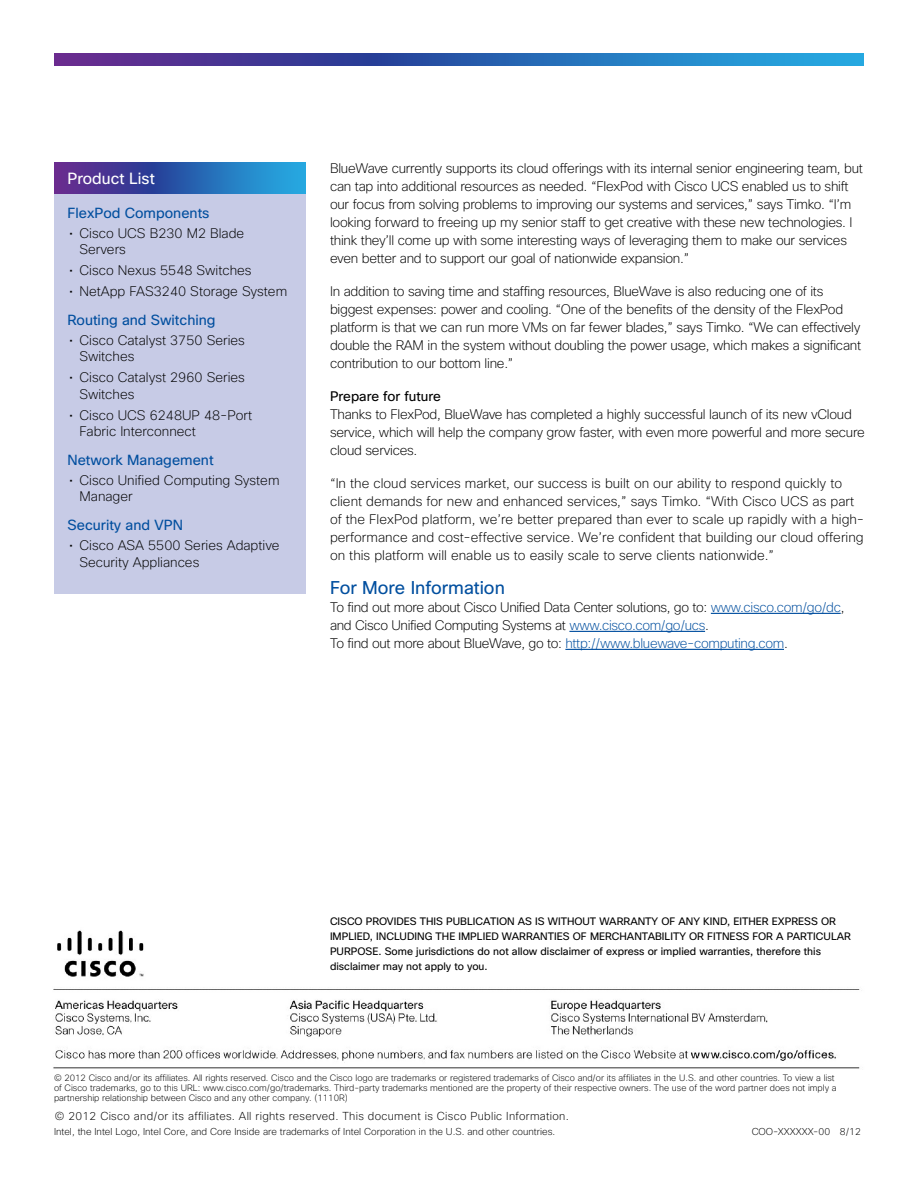
<style>
.page{position:relative;width:918px;height:1188px;background:#fff}
.page>*{position:absolute;margin:0;border:0;box-sizing:border-box;transform-origin:0 0}
.Subhead_1{font:18px "Cisco Sans";color:#024f9f}
.SidebarTitle{font:15.75px "Cisco Sans";color:#fff}
.SidebarHead{font:14.25px "Cisco Sans";color:#024f9f}
.Body_1{font:200 13.5px/18px "Cisco Sans";letter-spacing:-.02em;color:#000}
.Body_1-2{font:200 13.5px/16.5px "Cisco Sans";color:#000}
.Subhead_1-2{font:200 13.5px/18px "Cisco Sans";letter-spacing:-.025em;color:#000}
.Subhead_2{font:13.5px "Cisco Sans";color:#000}
.Folio{font:200 11.25px "Cisco Sans";letter-spacing:.025em;color:#000}
.Mouse_type{font:10.5px/15px "Cisco Sans";color:#000}
.t1{font:200 9.75px "Cisco Sans";color:#000}
.t2{font:200 9px/9.8px "Cisco Sans";color:#000}
.s1{color:#024f9f}
</style>
<div class="page">
<svg style="left:54px;top:53px;width:810px;height:12px"></svg>
<img style="left:53px;top:930px;width:807px;height:139px">
<hr style="left:711px;top:613px;width:130px;height:1px;background:#024f9f">
<hr style="left:569px;top:631px;width:136px;height:1px;background:#024f9f">
<hr style="left:565px;top:649px;width:219px;height:1px;background:#024f9f">
<div style="left:54px;top:193px;width:252px;height:401px;background:#c7cbe6"></div>
<svg style="left:54px;top:162px;width:252px;height:31px"></svg>
<p class="SidebarTitle" style="left:68px;top:168px;width:89px">Product List</p>
<p class="SidebarHead" style="left:68px;top:204px;width:144px">FlexPod Components</p>
<p class="Body_1-2" style="left:80px;top:225px;width:166px;text-indent:-10px">• Cisco UCS B230 M2 Blade<br>Servers</p>
<p class="Body_1-2" style="left:69px;top:262px;width:184px">• Cisco Nexus 5548 Switches</p>
<p class="Body_1-2" style="left:69px;top:283px;width:220px">• NetApp FAS3240 Storage System</p>
<p class="SidebarHead" style="left:68px;top:311px;width:150px">Routing and Switching</p>
<p class="Body_1-2" style="left:80px;top:332px;width:167px;text-indent:-10px">• Cisco Catalyst 3750 Series<br>Switches</p>
<p class="Body_1-2" style="left:80px;top:369px;width:167px;text-indent:-10px">• Cisco Catalyst 2960 Series<br>Switches</p>
<p class="Body_1-2" style="left:80px;top:407px;width:174px;text-indent:-10px">• Cisco UCS 6248UP 48-Port<br>Fabric Interconnect</p>
<p class="SidebarHead" style="left:68px;top:451px;width:148px">Network Management</p>
<p class="Body_1-2" style="left:80px;top:472px;width:202px;text-indent:-10px">• Cisco Unified Computing System<br>Manager</p>
<p class="SidebarHead" style="left:68px;top:516px;width:117px">Security and VPN</p>
<p class="Body_1-2" style="left:80px;top:537px;width:202px;text-indent:-10px">• Cisco ASA 5500 Series Adaptive<br>Security Appliances</p>
<p class="Body_1" style="left:330px;top:159px;width:534px">BlueWave currently supports its cloud offerings with its internal senior engineering team, but can tap into additional resources as needed. “FlexPod with Cisco UCS enabled us to shift our focus from solving problems to improving our systems and services,” says Timko. “I’m looking forward to freeing up my senior staff to get creative with these new technologies. I think they’ll come up with some interesting ways of leveraging them to make our services even better and to support our goal of nationwide expansion.”</p>
<p class="Body_1" style="left:330px;top:282px;width:533px">In addition to saving time and staffing resources, BlueWave is also reducing one of its biggest expenses: power and cooling. “One of the benefits of the density of the FlexPod platform is that we can run more VMs on far fewer blades,” says Timko. “We can effectively double the RAM in the system without doubling the power usage, which makes a significant contribution to our bottom line.”</p>
<p class="Subhead_2" style="left:330px;top:387px;width:112px">Prepare for future</p>
<p class="Body_1" style="left:330px;top:405px;width:536px">Thanks to FlexPod, BlueWave has completed a highly successful launch of its new vCloud service, which will help the company grow faster, with even more powerful and more secure cloud services.</p>
<p class="Body_1-2" style="left:330px;top:474px;width:536px;line-height:18px">“In the cloud services market, our success is built on our ability to respond quickly to client demands for new and enhanced services,” says Timko. “With Cisco UCS as part of the FlexPod platform, we’re better prepared than ever to scale up rapidly with a high&shy;performance and cost-effective service. We’re confident that building our cloud offering on this platform will enable us to easily scale to serve clients nationwide.”</p>
<p class="Subhead_1" style="left:330px;top:576px;width:176px">For More Information</p>
<p class="Subhead_1-2" style="left:330px;top:598px;width:516px">To find out more about Cisco Unified Data Center solutions, go to: <span class="s1">www.cisco.com/go/dc</span>, and Cisco Unified Computing Systems at <span class="s1">www.cisco.com/go/ucs</span>.<br>To find out more about BlueWave, go to: <span class="s1">http://www.bluewave-computing.com</span>.</p>
<p class="Mouse_type" style="left:330px;top:914px;width:523px">CISCO PROVIDES THIS PUBLICATION AS IS WITHOUT WARRANTY OF ANY KIND, EITHER EXPRESS OR IMPLIED, INCLUDING THE IMPLIED WARRANTIES OF MERCHANTABILITY OR FITNESS FOR A PARTICULAR PURPOSE. Some jurisdictions do not allow disclaimer of express or implied warranties, therefore this disclaimer may not apply to you.</p>
<p class="t2" style="left:54px;top:1073px;width:784px">© 2012 Cisco and/or its affiliates. All rights reserved. Cisco and the Cisco logo are trademarks or registered trademarks of Cisco and/or its affiliates in the U.S. and other countries. To view a list of Cisco trademarks, go to this URL: www.cisco.com/go/trademarks. Third-party trademarks mentioned are the property of their respective owners. The use of the word partner does not imply a partnership relationship between Cisco and any other company. (1110R)</p>
<p class="Folio" style="left:55px;top:1109px;width:515px">© 2012 Cisco and/or its affiliates. All rights reserved. This document is Cisco Public Information.</p>
<p class="t1" style="left:54px;top:1125px;width:503px">Intel, the Intel Logo, Intel Core, and Core Inside are trademarks of Intel Corporation in the U.S. and other countries.</p>
<p class="t1" style="left:752px;top:1125px;width:111px">COO-XXXXXX-00 8/12</p>
</div>
